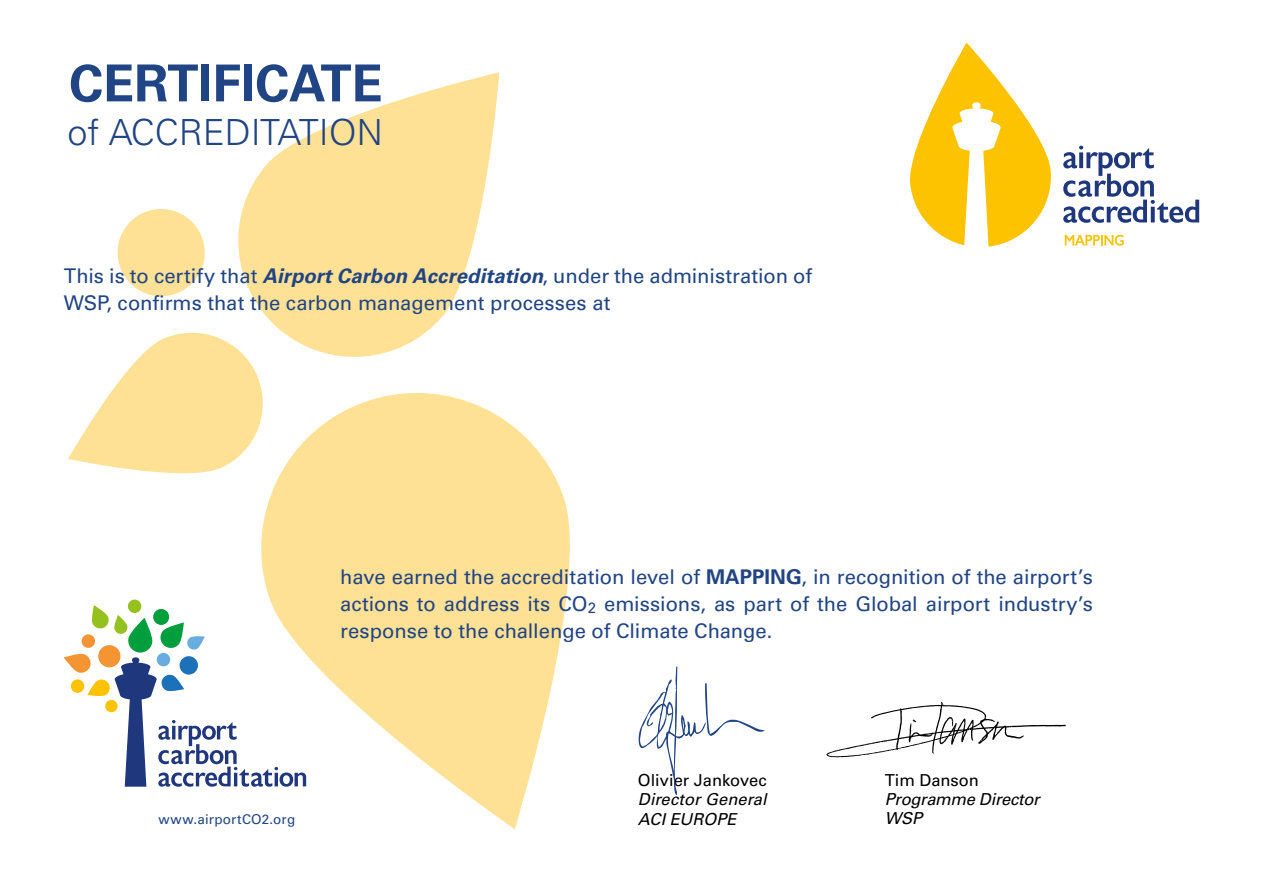
<style>
.page{position:relative;width:1263px;height:893px;background:#fff}
.page>*{position:absolute;margin:0;border:0;box-sizing:border-box;transform-origin:0 0}
.t1{font:700 51px "Univers LT Std";color:#214584}
.t2{font:300 36px "Univers LT Std";color:#214584}
.t3{font:20.25px/27px "Univers LT Std";letter-spacing:-.005em;color:#214584}
.t4{font:italic 16.5px/19px "Univers LT Std";letter-spacing:-.005em;color:#000}
.t5{font:16.5px "Univers LT Std";letter-spacing:-.005em;color:#000}
.t6{font:13.5px "Univers LT Std";letter-spacing:.02em;color:#214584}
.s1{font-weight:700;font-style:italic}
.s2{font-weight:700}
</style>
<div class="page">
<img style="left:826px;top:701px;width:240px;height:57px">
<svg style="left:910px;top:43px;width:141px;height:204px"></svg>
<svg style="left:1065px;top:235px;width:59px;height:11px"></svg>
<svg style="left:1063px;top:146px;width:136px;height:77px"></svg>
<svg style="left:238px;top:72px;width:261px;height:285px;fill:#ffe195"></svg>
<div style="left:118px;top:209px;width:87px;height:87px;background:#ffe195;border-radius:50%"></div>
<svg style="left:68px;top:323px;width:205px;height:151px"></svg>
<svg style="left:242px;top:373px;width:328px;height:456px;fill:#ffe195"></svg>
<div style="left:128px;top:600px;width:13px;height:13px;background:#95c11f;border-radius:50%"></div>
<svg style="left:64px;top:605px;width:242px;height:182px"></svg>
<svg style="left:638px;top:666px;width:127px;height:129px"></svg>
<h1 class="t1" style="left:69px;top:54px;width:315px">CERTIFICATE</h1>
<h2 class="t2" style="left:68px;top:110px;width:317px">of ACCREDITATION</h2>
<p class="t3" style="left:64px;top:262px;width:750px">This is to certify that <span class="s1">Airport Carbon Accreditation</span>, under the administration of<br>WSP, confirms that the carbon management processes at</p>
<p class="t3" style="left:340px;top:563px;width:754px;text-align:justify">have earned the accreditation level of <span class="s2">MAPPING</span>, in recognition of the airport’s actions to address its CO<sub>2</sub> emissions, as part of the Global airport industry’s response to the challenge of Climate Change.</p>
<p class="t5" style="left:638px;top:770px;width:130px">Olivier Jankovec</p>
<p class="t4" style="left:638px;top:790px;width:130px">Director General</p>
<p class="t6" style="left:159px;top:811px;width:138px">www.airportCO2.org</p>
<p class="t4" style="left:638px;top:810px;width:100px">ACI EUROPE</p>
<p class="t5" style="left:885px;top:770px;width:96px">Tim Danson</p>
<p class="t4" style="left:885px;top:790px;width:156px">Programme Director<br>WSP</p>
</div>
